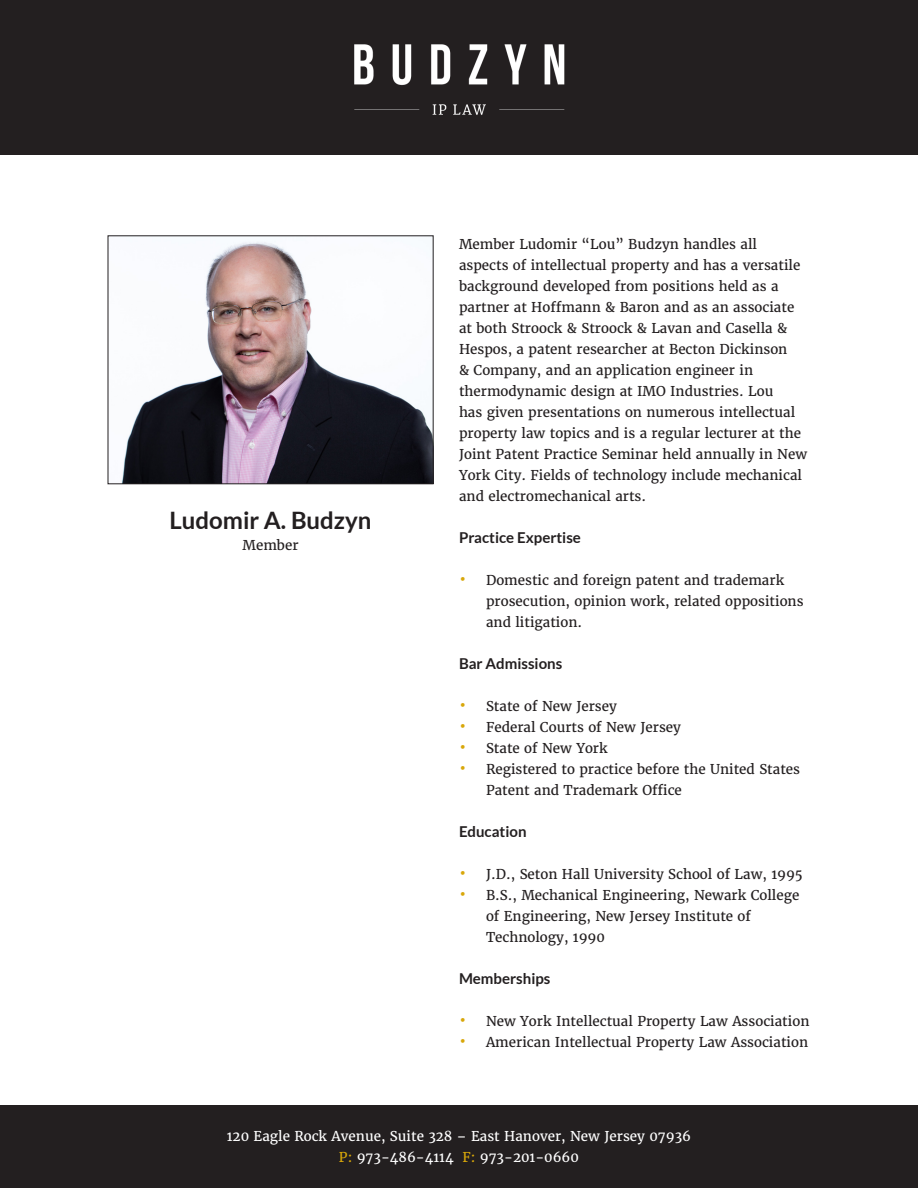
<style>
.page{position:relative;width:918px;height:1188px;background:#fff}
.page>*{position:absolute;margin:0;border:0;box-sizing:border-box;transform-origin:0 0}
.t1{font:700 24px "Lato";color:#231f20}
.t2{font:700 15px "Lato";color:#231f20}
.t3{font:13.5px/21px "Merriweather";color:#231f20}
.t4{font:13.5px "Merriweather";color:#fff}
.s1{font-size:18px;color:#d8a70a}
.s2{color:#d8a70a}
</style>
<div class="page">
<div style="left:0;top:0;width:918px;height:155px;background:#231f20"></div>
<div style="left:0;top:1105px;width:918px;height:83px;background:#231f20"></div>
<img style="left:121px;top:241px;width:310px;height:241px">
<div style="left:108px;top:236px;width:325px;height:248px;border:1px solid #231f20"></div>
<img style="left:354px;top:44px;width:211px;height:71px">
<p class="t1" style="left:169px;top:506px;width:204px">Ludomir A. Budzyn</p>
<p class="t3" style="left:243px;top:534px;width:58px">Member</p>
<p class="t3" style="left:459px;top:234px;width:350px">Member Ludomir “Lou” Budzyn handles all aspects of intellectual property and has a versatile background developed from positions held as a partner at Hoffmann &amp; Baron and as an associate at both Stroock &amp; Stroock &amp; Lavan and Casella &amp; Hespos, a patent researcher at Becton Dickinson<br>&amp; Company, and an application engineer in thermodynamic design at IMO Industries. Lou<br>has given presentations on numerous intellectual property law topics and is a regular lecturer at the Joint Patent Practice Seminar held annually in New York City. Fields of technology include mechanical and electromechanical arts.</p>
<p class="t2" style="left:459px;top:529px;width:123px">Practice Expertise</p>
<p class="t3" style="left:486px;top:570px;width:319px;text-indent:-27px"><span class="s1">•</span> Domestic and foreign patent and trademark prosecution, opinion work, related oppositions and litigation.</p>
<p class="t2" style="left:459px;top:655px;width:105px">Bar Admissions</p>
<p class="t3" style="left:459px;top:696px;width:160px"><span class="s1">•</span> State of New Jersey</p>
<p class="t3" style="left:459px;top:717px;width:224px"><span class="s1">•</span> Federal Courts of New Jersey</p>
<p class="t3" style="left:459px;top:738px;width:150px"><span class="s1">•</span> State of New York</p>
<p class="t3" style="left:486px;top:759px;width:316px;text-indent:-27px"><span class="s1">•</span> Registered to practice before the United States<br>Patent and Trademark Office</p>
<p class="t2" style="left:459px;top:823px;width:69px">Education</p>
<p class="t3" style="left:459px;top:864px;width:345px"><span class="s1">•</span> J.D., Seton Hall University School of Law, 1995</p>
<p class="t3" style="left:486px;top:885px;width:315px;text-indent:-27px"><span class="s1">•</span> B.S., Mechanical Engineering, Newark College of Engineering, New Jersey Institute of<br>Technology, 1990</p>
<p class="t2" style="left:459px;top:970px;width:93px">Memberships</p>
<p class="t3" style="left:459px;top:1011px;width:352px"><span class="s1">•</span> New York Intellectual Property Law Association</p>
<p class="t3" style="left:459px;top:1032px;width:351px"><span class="s1">•</span> American Intellectual Property Law Association</p>
<p class="t4" style="left:227px;top:1128px;width:466px">120 Eagle Rock Avenue, Suite 328 – East Hanover, New Jersey 07936</p>
<p class="t4" style="left:339px;top:1149px;width:242px"><span class="s2">P:</span> 973-486-4114 <span class="s2">F:</span> 973-201-0660</p>
</div>
